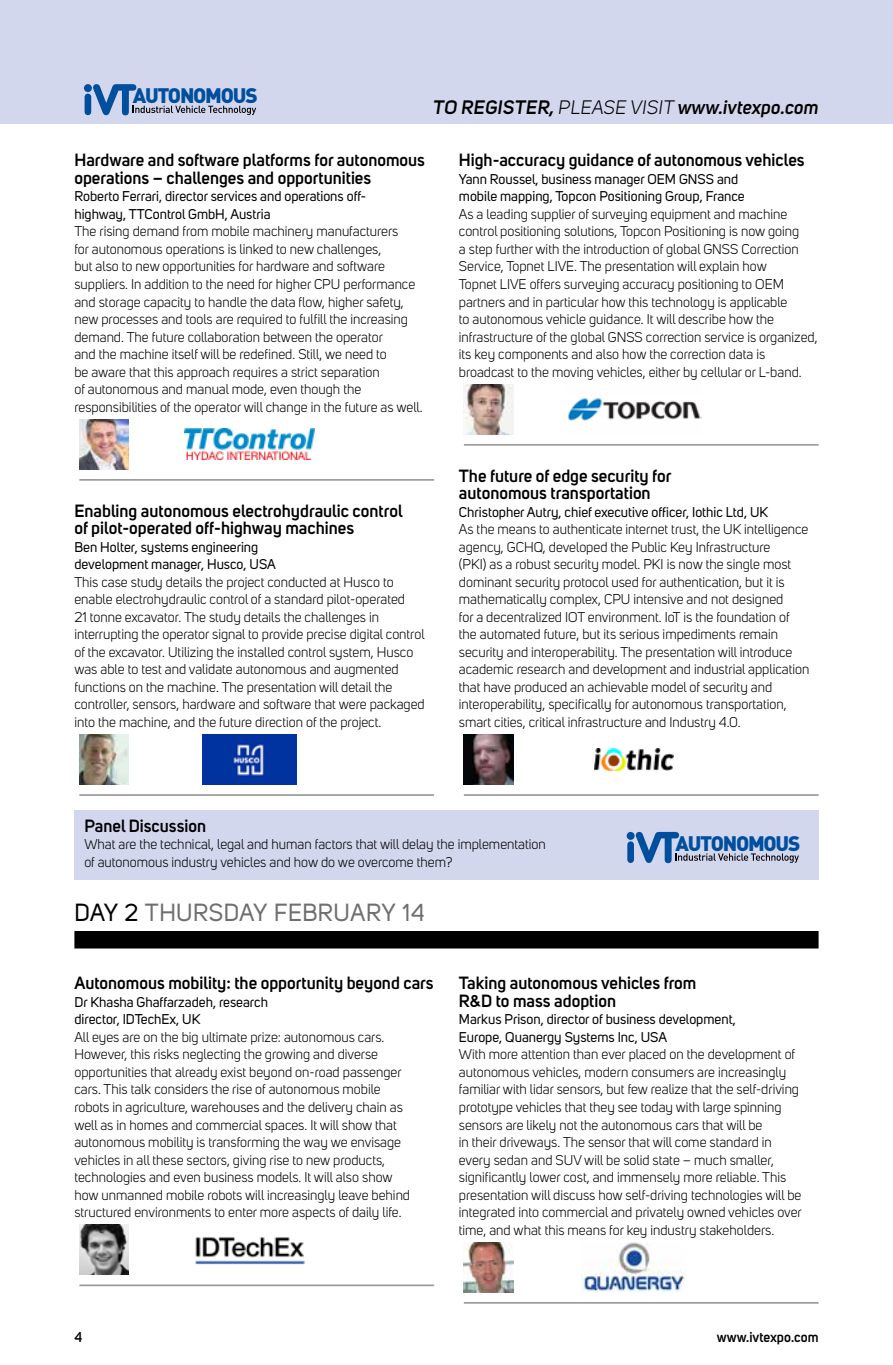
<style>
.page{position:relative;width:893px;height:1365px;background:#fff}
.page>*{position:absolute;margin:0;border:0;box-sizing:border-box;transform-origin:0 0}
.t1{font:24.5px "Uni Sans Regular";letter-spacing:.01em;color:#706f6f}
.t2{font:900 20.82px "DIN";letter-spacing:-.06em;color:#004f9f}
.t3{font:italic 600 19.25px "Uni Sans";color:#000}
.t4{font:600 17.5px/17.5px "Uni Sans";color:#000}
.t5{font:14px/17.5px "Uni Sans";color:#000}
.t6{font:14px/17.5px "Uni Sans";color:#000}
.t7{font:600 14px "Uni Sans";color:#000}
.s1{font-weight:400}
.s2{color:#000}
</style>
<div class="page">
<div style="left:0;top:0;width:893px;height:124px;background:#d3d7ee"></div>
<svg style="left:84px;top:84px;width:172px;height:31px"></svg>
<div style="left:74px;top:810px;width:745px;height:69px;background:#d3d7ee"></div>
<hr style="left:79px;top:479px;width:355px;height:1px;background:#9d9d9c">
<hr style="left:79px;top:794px;width:355px;height:1px;background:#9d9d9c">
<img style="left:79px;top:419px;width:50px;height:50px">
<img style="left:185px;top:429px;width:129px;height:30px">
<img style="left:79px;top:734px;width:50px;height:50px">
<img style="left:203px;top:734px;width:93px;height:50px">
<hr style="left:464px;top:444px;width:355px;height:1px;background:#9d9d9c">
<hr style="left:464px;top:794px;width:355px;height:1px;background:#9d9d9c">
<img style="left:464px;top:384px;width:49px;height:50px">
<img style="left:567px;top:398px;width:134px;height:23px">
<img style="left:464px;top:734px;width:49px;height:50px">
<img style="left:594px;top:748px;width:79px;height:22px">
<div style="left:74px;top:930px;width:745px;height:18px;background:#000"></div>
<hr style="left:79px;top:1284px;width:355px;height:1px;background:#9d9d9c">
<img style="left:79px;top:1224px;width:50px;height:50px">
<img style="left:195px;top:1237px;width:110px;height:28px">
<hr style="left:464px;top:1301px;width:355px;height:2px;background:#9d9d9c">
<img style="left:464px;top:1242px;width:49px;height:49px">
<img style="left:581px;top:1242px;width:104px;height:49px">
<svg style="left:627px;top:831px;width:172px;height:32px"></svg>
<h2 class="t2" style="left:133px;top:82px;width:126px">AUTONOMOUS</h2>
<h3 class="t3" style="left:433px;top:96px;width:387px">TO REGISTER, <span class="s1">PLEASE VISIT</span> www.ivtexpo.com</h3>
<p class="t4" style="left:74px;top:152px;width:352px">Hardware and software platforms for autonomous operations – challenges and opportunities</p>
<p class="t6" style="left:74px;top:188px;width:293px">Roberto Ferrari, director services and operations off&shy;highway, TTControl GmbH, Austria</p>
<p class="t5" style="left:74px;top:223px;width:350px">The rising demand from mobile machinery manufacturers<br>for autonomous operations is linked to new challenges,<br>but also to new opportunities for hardware and software suppliers. In addition to the need for higher CPU performance and storage capacity to handle the data flow, higher safety, new processes and tools are required to fulfill the increasing demand. The future collaboration between the operator<br>and the machine itself will be redefined. Still, we need to<br>be aware that this approach requires a strict separation<br>of autonomous and manual mode, even though the responsibilities of the operator will change in the future as well.</p>
<p class="t4" style="left:459px;top:152px;width:347px">High-accuracy guidance of autonomous vehicles</p>
<p class="t6" style="left:459px;top:170px;width:287px">Yann Roussel, business manager OEM GNSS and mobile mapping, Topcon Positioning Group, France</p>
<p class="t5" style="left:459px;top:205px;width:360px">As a leading supplier of surveying equipment and machine control positioning solutions, Topcon Positioning is now going<br>a step further with the introduction of global GNSS Correction Service, Topnet LIVE. The presentation will explain how<br>Topnet LIVE offers surveying accuracy positioning to OEM partners and in particular how this technology is applicable<br>to autonomous vehicle guidance. It will describe how the infrastructure of the global GNSS correction service is organized, its key components and also how the correction data is broadcast to the moving vehicles, either by cellular or L-band.</p>
<p class="t4" style="left:74px;top:502px;width:330px">Enabling autonomous electrohydraulic control of pilot-operated off-highway machines</p>
<p class="t6" style="left:74px;top:538px;width:203px">Ben Holter, systems engineering development manager, Husco, USA</p>
<p class="t5" style="left:74px;top:573px;width:352px">This case study details the project conducted at Husco to enable electrohydraulic control of a standard pilot-operated<br>21 tonne excavator. The study details the challenges in interrupting the operator signal to provide precise digital control of the excavator. Utilizing the installed control system, Husco was able to test and validate autonomous and augmented functions on the machine. The presentation will detail the controller, sensors, hardware and software that were packaged into the machine, and the future direction of the project.</p>
<p class="t4" style="left:459px;top:467px;width:214px">The future of edge security for autonomous transportation</p>
<p class="t6" style="left:459px;top:503px;width:311px">Christopher Autry, chief executive officer, Iothic Ltd, UK</p>
<p class="t5" style="left:459px;top:520px;width:352px">As the means to authenticate internet trust, the UK intelligence agency, GCHQ, developed the Public Key Infrastructure<br>(PKI) as a robust security model. PKI is now the single most dominant security protocol used for authentication, but it is mathematically complex, CPU intensive and not designed<br>for a decentralized IOT environment. IoT is the foundation of the automated future, but its serious impediments remain security and interoperability. The presentation will introduce academic research and development and industrial application that have produced an achievable model of security and interoperability, specifically for autonomous transportation, smart cities, critical infrastructure and Industry 4.0.</p>
<p class="t4" style="left:84px;top:817px;width:123px">Panel Discussion</p>
<p class="t5" style="left:84px;top:835px;width:463px">What are the technical, legal and human factors that will delay the implementation of autonomous industry vehicles and how do we overcome them?</p>
<h1 class="t1" style="left:74px;top:898px;width:351px"><span class="s2">DAY 2</span> THURSDAY FEBRUARY 14</h1>
<h2 class="t2" style="left:675px;top:829px;width:126px">AUTONOMOUS</h2>
<p class="t4" style="left:74px;top:974px;width:361px">Autonomous mobility: the opportunity beyond cars</p>
<p class="t6" style="left:74px;top:993px;width:195px">Dr Khasha Ghaffarzadeh, research director, IDTechEx, UK</p>
<p class="t5" style="left:74px;top:1028px;width:337px">All eyes are on the big ultimate prize: autonomous cars.<br>However, this risks neglecting the growing and diverse opportunities that already exist beyond on-road passenger cars. This talk considers the rise of autonomous mobile robots in agriculture, warehouses and the delivery chain as well as in homes and commercial spaces. It will show that autonomous mobility is transforming the way we envisage vehicles in all these sectors, giving rise to new products, technologies and even business models. It will also show how unmanned mobile robots will increasingly leave behind structured environments to enter more aspects of daily life.</p>
<p class="t4" style="left:459px;top:974px;width:239px">Taking autonomous vehicles from<br>R&amp;D to mass adoption</p>
<p class="t6" style="left:459px;top:1010px;width:278px">Markus Prison, director of business development,<br>Europe, Quanergy Systems Inc, USA</p>
<p class="t5" style="left:459px;top:1045px;width:344px">With more attention than ever placed on the development of autonomous vehicles, modern consumers are increasingly familiar with lidar sensors, but few realize that the self-driving prototype vehicles that they see today with large spinning sensors are likely not the autonomous cars that will be<br>in their driveways. The sensor that will come standard in every sedan and SUV will be solid state – much smaller, significantly lower cost, and immensely more reliable. This presentation will discuss how self-driving technologies will be integrated into commercial and privately owned vehicles over time, and what this means for key industry stakeholders.</p>
<p class="t7" style="left:74px;top:1328px;width:9px">4</p>
<p class="t7" style="left:717px;top:1328px;width:103px">www.ivtexpo.com</p>
</div>
